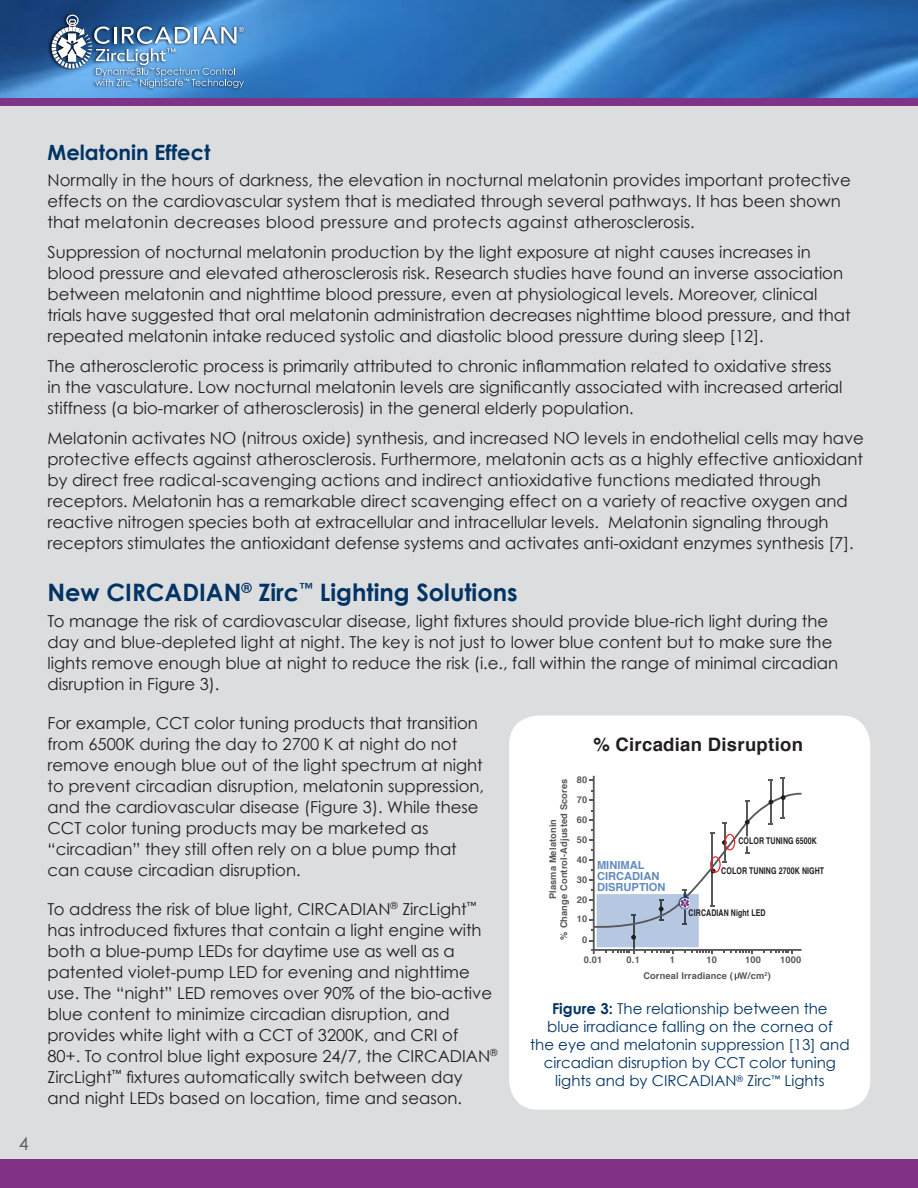
<style>
.page{position:relative;width:918px;height:1188px;background:#fff}
.page>*{position:absolute;margin:0;border:0;box-sizing:border-box;transform-origin:0 0}
.t1{font:700 24px "Century Gothic";color:#013364}
.t2{font:700 21px "Century Gothic";color:#013364}
.t3{font:700 18.6px "Helvetica";letter-spacing:.015em;color:#231f20}
.t4{font:18px "Century Gothic";color:#57585a}
.t5{font:16.5px/21px "Century Gothic";letter-spacing:-.005em;color:#231f20}
.t6{font:15px/18px "Century Gothic";color:#013364;text-align:center}
.t7{font:700 11.1px/11.1px "Helvetica";color:#628abf}
.t8{font:700 9.3px/20px "Helvetica";letter-spacing:.015em;color:#57585a;text-align:center}
.t9{font:700 9.3px "Helvetica";letter-spacing:.015em;color:#231f20;scale:.76 1}
.s1{font-weight:700}
</style>
<div class="page">
<div style="left:0;top:86px;width:918px;height:1085px;background:#dcdddf"></div>
<img style="left:0;top:0;width:918px;height:98px">
<div style="left:0;top:98px;width:918px;height:8px;background:#7e3386"></div>
<div style="left:0;top:1159px;width:918px;height:29px;background:#803186"></div>
<div style="left:509px;top:716px;width:361px;height:394px;background:#fff;border-radius:29px"></div>
<hr style="left:593px;top:776px;width:2px;height:178px;background:#57585a">
<hr style="left:591px;top:949px;width:211px;height:2px;background:#57585a">
<hr style="left:633px;top:915px;width:2px;height:39px;background:#57585a">
<svg style="left:605px;top:950px;width:25px;height:3px"></svg>
<svg style="left:644px;top:950px;width:30px;height:4px"></svg>
<svg style="left:684px;top:950px;width:29px;height:4px"></svg>
<svg style="left:731px;top:950px;width:22px;height:4px"></svg>
<svg style="left:770px;top:950px;width:23px;height:4px"></svg>
<hr style="left:770px;top:780px;width:2px;height:45px;background:#57585a">
<hr style="left:782px;top:778px;width:2px;height:40px;background:#57585a">
<div style="left:598px;top:895px;width:100px;height:51px;background:#b6c8e1"></div>
<svg style="left:735px;top:974px;width:4px;height:6px"></svg>
<svg style="left:589px;top:790px;width:213px;height:151px"></svg>
<img style="left:36px;top:1px;width:221px;height:97px">
<svg style="left:52px;top:15px;width:192px;height:73px;background:#6394c3"></svg>
<p class="t4" style="left:19px;top:1133px;width:11px">4</p>
<p class="t2" style="left:48px;top:139px;width:164px">Melatonin Effect</p>
<p class="t5" style="left:48px;top:169px;width:805px">Normally in the hours of darkness, the elevation in nocturnal melatonin provides important protective effects on the cardiovascular system that is mediated through several pathways. It has been shown that melatonin decreases blood pressure and protects against atherosclerosis.</p>
<p class="t5" style="left:48px;top:241px;width:805px">Suppression of nocturnal melatonin production by the light exposure at night causes increases in blood pressure and elevated atherosclerosis risk. Research studies have found an inverse association between melatonin and nighttime blood pressure, even at physiological levels. Moreover, clinical trials have suggested that oral melatonin administration decreases nighttime blood pressure, and that repeated melatonin intake reduced systolic and diastolic blood pressure during sleep [12].</p>
<p class="t5" style="left:48px;top:355px;width:796px">The atherosclerotic process is primarily attributed to chronic inflammation related to oxidative stress in the vasculature. Low nocturnal melatonin levels are significantly associated with increased arterial stiffness (a bio-marker of atherosclerosis) in the general elderly population.</p>
<p class="t5" style="left:48px;top:427px;width:818px">Melatonin activates NO (nitrous oxide) synthesis, and increased NO levels in endothelial cells may have protective effects against atherosclerosis. Furthermore, melatonin acts as a highly effective antioxidant by direct free radical-scavenging actions and indirect antioxidative functions mediated through receptors. Melatonin has a remarkable direct scavenging effect on a variety of reactive oxygen and reactive nitrogen species both at extracellular and intracellular levels. Melatonin signaling through receptors stimulates the antioxidant defense systems and activates anti-oxidant enzymes synthesis [7].</p>
<p class="t1" style="left:48px;top:577px;width:472px">New CIRCADIAN<sup>®</sup> Zirc<sup>™</sup> Lighting Solutions</p>
<p class="t5" style="left:48px;top:610px;width:792px">To manage the risk of cardiovascular disease, light fixtures should provide blue-rich light during the day and blue-depleted light at night. The key is not just to lower blue content but to make sure the lights remove enough blue at night to reduce the risk (i.e., fall within the range of minimal circadian disruption in Figure 3).</p>
<p class="t5" style="left:48px;top:712px;width:432px">For example, CCT color tuning products that transition</p>
<p class="t5" style="left:48px;top:733px;width:411px">from 6500K during the day to 2700 K at night do not</p>
<p class="t5" style="left:48px;top:754px;width:437px">remove enough blue out of the light spectrum at night</p>
<p class="t5" style="left:48px;top:775px;width:438px">to prevent circadian disruption, melatonin suppression,</p>
<p class="t5" style="left:48px;top:796px;width:433px">and the cardiovascular disease (Figure 3). While these</p>
<p class="t5" style="left:48px;top:817px;width:383px">CCT color tuning products may be marketed as</p>
<p class="t5" style="left:48px;top:838px;width:411px">“circadian” they still often rely on a blue pump that</p>
<p class="t5" style="left:48px;top:859px;width:255px">can cause circadian disruption.</p>
<p class="t5" style="left:48px;top:898px;width:430px">To address the risk of blue light, CIRCADIAN<sup>®</sup> ZircLight<sup>™</sup></p>
<p class="t5" style="left:48px;top:919px;width:436px">has introduced fixtures that contain a light engine with</p>
<p class="t5" style="left:48px;top:940px;width:409px">both a blue-pump LEDs for daytime use as well as a</p>
<p class="t5" style="left:48px;top:961px;width:424px">patented violet-pump LED for evening and nighttime</p>
<p class="t5" style="left:48px;top:982px;width:446px">use. The “night” LED removes over 90% of the bio-active</p>
<p class="t5" style="left:48px;top:1003px;width:404px">blue content to minimize circadian disruption, and</p>
<p class="t5" style="left:48px;top:1024px;width:412px">provides white light with a CCT of 3200K, and CRI of</p>
<p class="t5" style="left:48px;top:1045px;width:451px">80+. To control blue light exposure 24/7, the CIRCADIAN<sup>®</sup></p>
<p class="t5" style="left:48px;top:1066px;width:417px">ZircLight<sup>™</sup> fixtures automatically switch between day and night LEDs based on location, time and season.</p>
<p class="t3" style="left:593px;top:730px;width:211px">% Circadian Disruption</p>
<p class="t8" style="left:577px;top:770px;width:12px">80<br>70<br>60<br>50<br>40<br>30<br>20<br>10<br>0</p>
<p class="t8" style="left:584px;top:950px;width:20px">0.01</p>
<p class="t8" style="left:627px;top:950px;width:15px">0.1</p>
<p class="t8" style="left:670px;top:950px;width:7px">1</p>
<p class="t8" style="left:706px;top:950px;width:12px">10</p>
<p class="t8" style="left:745px;top:950px;width:17px">100</p>
<p class="t8" style="left:780px;top:950px;width:23px">1000</p>
<p class="t8" style="left:643px;top:966px;width:129px">Corneal Irradiance ( W/cm<sup>2</sup>)</p>
<p class="t8" style="left:547px;top:940px;width:162px;line-height:11.1px;rotate:-90deg">Plasma Melatonin<br>% Change Control-Adjusted Scores</p>
<p class="t9" style="left:738px;top:833px;width:105px">COLOR TUNING 6500K</p>
<p class="t9" style="left:721px;top:863px;width:137px">COLOR TUNING 2700K NIGHT</p>
<p class="t9" style="left:689px;top:905px;width:103px">CIRCADIAN Night LED</p>
<p class="t7" style="left:597px;top:860px;width:70px">MINIMAL<br>CIRCADIAN<br>DISRUPTION</p>
<p class="t6" style="left:530px;top:1000px;width:321px"><span class="s1">Figure 3:</span> The relationship between the<br>blue irradiance falling on the cornea of<br>the eye and melatonin suppression [13] and circadian disruption by CCT color tuning lights and by CIRCADIAN<sup>®</sup> Zirc<sup>™</sup> Lights</p>
</div>
